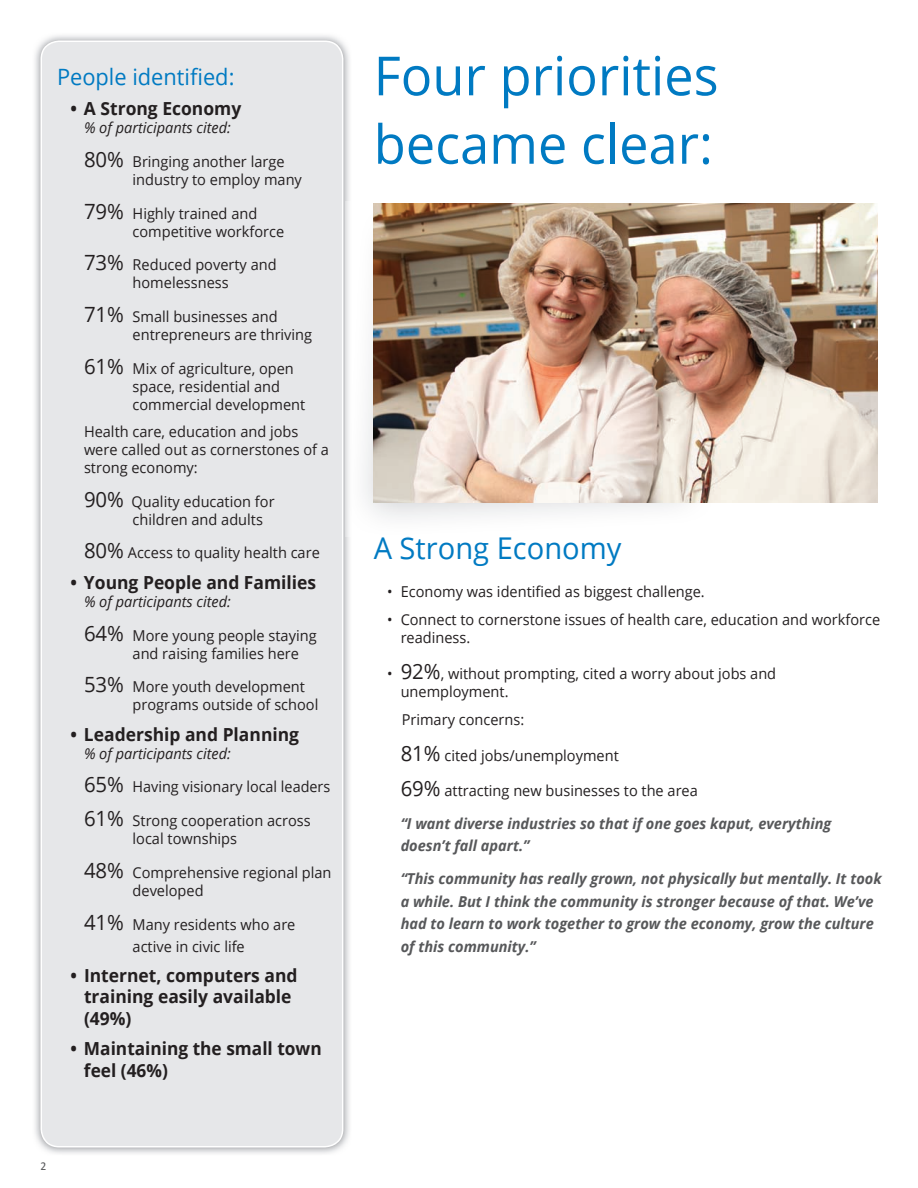
<style>
.page{position:relative;width:918px;height:1188px;background:#fff}
.page>*{position:absolute;margin:0;border:0;box-sizing:border-box;transform-origin:0 0}
.t1{font:54px/68.4px "Open Sans";color:#007ac2}
.t2{font:30px "Open Sans";color:#007ac2}
.t3{font:22.5px "Open Sans";color:#007ac2}
.t4{font:700 18px/21.6px "Open Sans";color:#231f20;scale:.96 1}
.t5{font:700 18px "Open Sans";color:#231f20}
.t6{font:15px/18px "Open Sans";color:#231f20}
.t7{font:italic 700 15px/32.7px "Open Sans";color:#57585a}
.t8{font:italic 15px "Open Sans";color:#231f20}
.t9{font:15px "Open Sans";color:#231f20;scale:.96 1}
.t10{font:12px "Calibri";color:#57585a}
.s1{font-size:21px}
.s2{font-weight:400;font-style:normal;font-size:21px;color:#231f20}
.s3{font-weight:400;font-style:normal;color:#231f20}
</style>
<div class="page">
<img style="left:35px;top:35px;width:315px;height:1119px">
<div style="left:40px;top:40px;width:303px;height:1108px;background:#e6e7e9"></div>
<img style="left:345px;top:201px;width:372px;height:336px">
<img style="left:374px;top:203px;width:504px;height:299px">
<h3 class="t3" style="left:57px;top:61px;width:179px">People identified:</h3>
<p class="t5" style="left:70px;top:96px;width:172px">• A Strong Economy</p>
<p class="t8" style="left:84px;top:117px;width:148px">% of participants cited:</p>
<p class="t6" style="left:133px;top:152px;width:171px;text-indent:-49px"><span class="s1">80%</span> Bringing another large industry to employ many</p>
<p class="t6" style="left:133px;top:204px;width:153px;text-indent:-49px"><span class="s1">79%</span> Highly trained and competitive workforce</p>
<p class="t6" style="left:84px;top:256px;width:194px;text-align:center"><span class="s1">73%</span> Reduced poverty and homelessness</p>
<p class="t6" style="left:133px;top:307px;width:181px;text-indent:-49px"><span class="s1">71%</span> Small businesses and entrepreneurs are thriving</p>
<p class="t6" style="left:133px;top:359px;width:174px;text-indent:-49px"><span class="s1">61%</span> Mix of agriculture, open space, residential and commercial development</p>
<p class="t6" style="left:84px;top:422px;width:247px">Health care, education and jobs were called out as cornerstones of a strong economy:</p>
<p class="t6" style="left:133px;top:492px;width:144px;text-indent:-49px"><span class="s1">90%</span> Quality education for children and adults</p>
<p class="t6" style="left:84px;top:544px;width:237px"><span class="s1">80%</span> Access to quality health care</p>
<p class="t5" style="left:70px;top:569px;width:247px">• Young People and Families</p>
<p class="t8" style="left:84px;top:591px;width:148px">% of participants cited:</p>
<p class="t6" style="left:133px;top:626px;width:186px;text-indent:-49px"><span class="s1">64%</span> More young people staying and raising families here</p>
<p class="t6" style="left:133px;top:678px;width:187px;text-indent:-49px"><span class="s1">53%</span> More youth development programs outside of school</p>
<p class="t5" style="left:70px;top:721px;width:230px">• Leadership and Planning</p>
<p class="t8" style="left:84px;top:743px;width:148px">% of participants cited:</p>
<p class="t9" style="left:84px;top:777px;width:258px"><span class="s1">65%</span> Having visionary local leaders</p>
<p class="t6" style="left:133px;top:811px;width:180px;text-indent:-49px"><span class="s1">61%</span> Strong cooperation across local townships</p>
<p class="t6" style="left:133px;top:863px;width:200px;text-indent:-49px"><span class="s1">48%</span> Comprehensive regional plan developed</p>
<p class="t6" style="left:84px;top:913px;width:213px;line-height:21.6px;text-align:center"><span class="s1">41%</span> Many residents who are active in civic life</p>
<p class="t4" style="left:84px;top:964px;width:224px;text-indent:-14px">• Internet, computers and training easily available (49%)</p>
<p class="t4" style="left:84px;top:1037px;width:249px;text-indent:-13px">• Maintaining the small town feel (46%)</p>
<p class="t10" style="left:40px;top:1159px;width:7px">2</p>
<h1 class="t1" style="left:374px;top:40px;width:346px">Four priorities became clear:</h1>
<h2 class="t2" style="left:374px;top:527px;width:249px">A Strong Economy</h2>
<p class="t6" style="left:387px;top:582px;width:319px">• Economy was identified as biggest challenge.</p>
<p class="t6" style="left:401px;top:611px;width:481px;text-indent:-14px">• Connect to cornerstone issues of health care, education and workforce readiness.</p>
<p class="t6" style="left:401px;top:664px;width:377px;text-indent:-13px">• <span class="s1">92%</span>, without prompting, cited a worry about jobs and unemployment.</p>
<p class="t6" style="left:402px;top:710px;width:124px">Primary concerns:</p>
<p class="t6" style="left:401px;top:746px;width:220px"><span class="s1">81%</span> cited jobs/unemployment</p>
<p class="t7" style="left:401px;top:774px;width:432px"><span class="s2">69%</span> <span class="s3">attracting new businesses to the area<br></span>“I want diverse industries so that if one goes kaput, everything</p>
<p class="t7" style="left:401px;top:829px;width:482px">doesn’t fall apart.”<br>“This community has really grown, not physically but mentally. It took</p>
<p class="t7" style="left:401px;top:890px;width:475px;line-height:22.5px;text-align:justify">a while. But I think the community is stronger because of that. We’ve had to learn to work together to grow the economy, grow the culture of this community.”</p>
</div>
